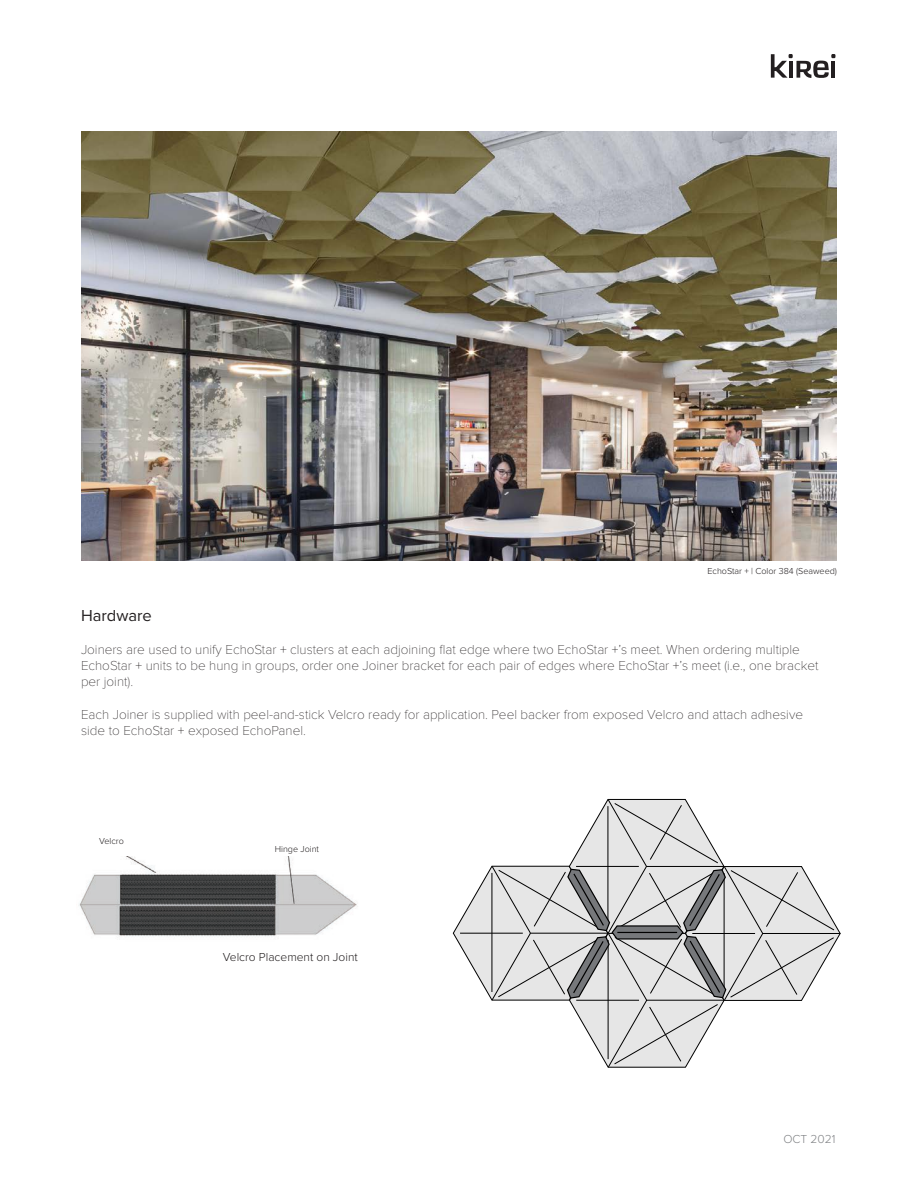
<style>
.page{position:relative;width:918px;height:1188px;background:#fff}
.page>*{position:absolute;margin:0;border:0;box-sizing:border-box;transform-origin:0 0}
.t1{font:16.5px "Proxima Nova";color:#231f20}
.t2{font:100 13.5px/16.2px "Proxima Nova T";color:#231f20}
.t3{font:300 12px "Proxima Nova";color:#231f20}
.t4{font:300 12px "Proxima Nova";color:#808285}
.t5{font:300 9px "Proxima Nova";color:#231f20}
</style>
<div class="page">
<svg style="left:771px;top:54px;width:64px;height:24px"></svg>
<img style="left:79px;top:857px;width:279px;height:80px">
<svg style="left:452px;top:798px;width:389px;height:270px"></svg>
<hr style="left:617px;top:932px;width:60px;height:1px;background:#000">
<img style="left:81px;top:132px;width:756px;height:429px">
<p class="t5" style="left:707px;top:566px;width:131px">EchoStar + | Color 384 (Seaweed)</p>
<p class="t1" style="left:81px;top:606px;width:72px">Hardware</p>
<p class="t2" style="left:81px;top:641px;width:739px">Joiners are used to unify EchoStar + clusters at each adjoining flat edge where two EchoStar +’s meet. When ordering multiple<br>EchoStar + units to be hung in groups, order one Joiner bracket for each pair of edges where EchoStar +’s meet (i.e., one bracket per joint).</p>
<p class="t2" style="left:81px;top:706px;width:724px">Each Joiner is supplied with peel-and-stick Velcro ready for application. Peel backer from exposed Velcro and attach adhesive side to EchoStar + exposed EchoPanel.</p>
<p class="t5" style="left:99px;top:836px;width:26px">Velcro</p>
<p class="t5" style="left:275px;top:844px;width:46px">Hinge Joint</p>
<p class="t3" style="left:223px;top:950px;width:136px">Velcro Placement on Joint</p>
<p class="t4" style="left:783px;top:1133px;width:54px">OCT 2021</p>
</div>
